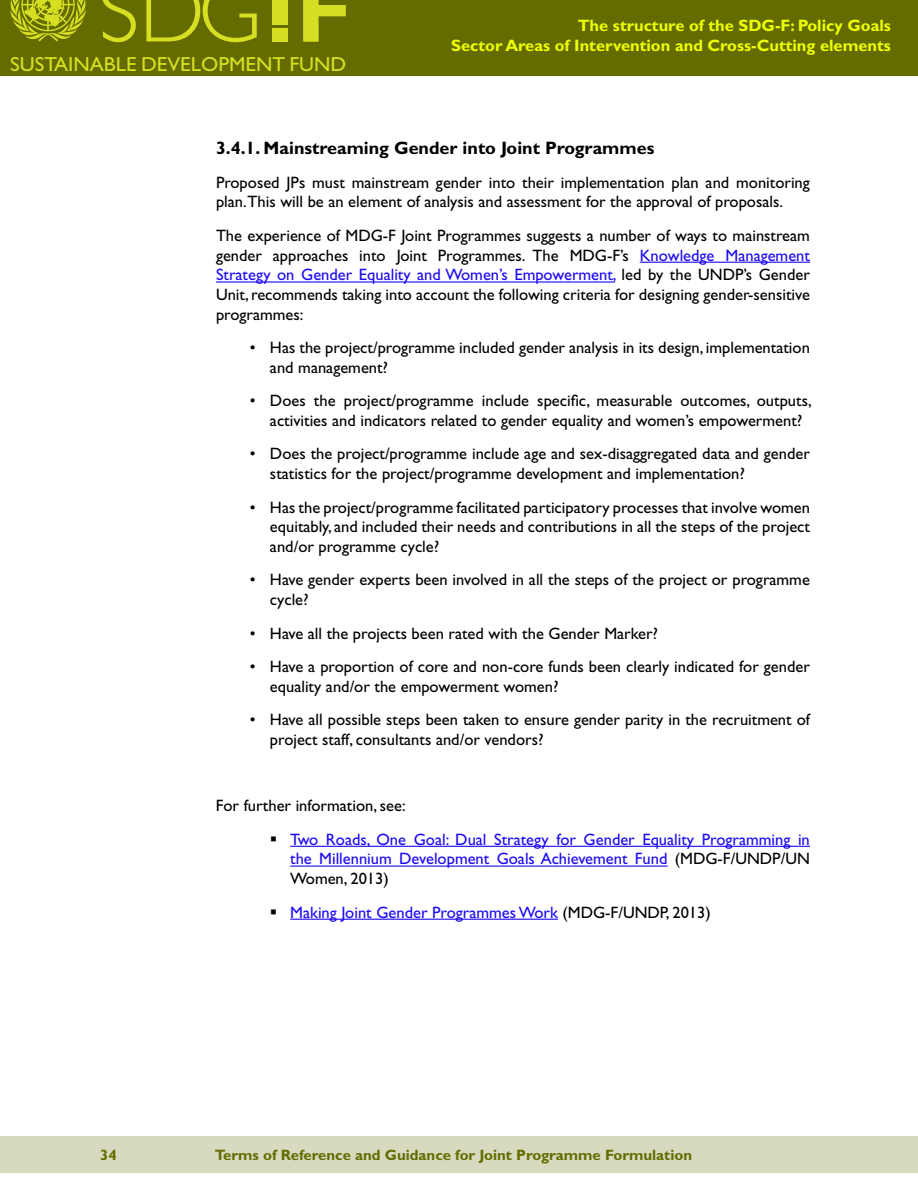
<style>
.page{position:relative;width:918px;height:1188px;background:#fff}
.page>*{position:absolute;margin:0;border:0;box-sizing:border-box;transform-origin:0 0}
.t1{font:300 89.85px "Gill Sans Std";color:#d7df23}
.t2{font:20.4px "Gill Sans Std";color:#d7df23}
.t3{font:700 18px "Gill Sans Std";color:#000}
.t4{font:16.5px/19.8px "Gill Sans Std";color:#000}
.t5{font:16.5px/33.3px "Gill Sans Std";color:#1c0bf5}
.t6{font:700 16.5px/19.8px "Gill Sans Std";color:#edff05;text-align:right}
.t7{font:700 15px "Gill Sans Std";color:#646c00}
.s1{font-weight:700;font-size:90.75px}
.s2{color:#1c0bf5}
.s3{color:#000}
</style>
<div class="page">
<div style="left:0;top:0;width:918px;height:76px;background:#646c00"></div>
<div style="left:0;top:1136px;width:918px;height:37px;background:#d8dabf"></div>
<div style="left:272px;top:0;width:15px;height:25px;background:#d7df23"></div>
<div style="left:272px;top:29px;width:15px;height:13px;background:#d7df23"></div>
<svg style="left:10px;top:0;width:76px;height:42px"></svg>
<hr style="left:640px;top:262px;width:170px;height:1px;background:#1c0bf5">
<hr style="left:216px;top:281px;width:399px;height:2px;background:#1c0bf5">
<hr style="left:290px;top:846px;width:520px;height:1px;background:#1c0bf5">
<hr style="left:290px;top:866px;width:378px;height:1px;background:#1c0bf5">
<hr style="left:290px;top:919px;width:268px;height:1px;background:#1c0bf5">
<p class="t1" style="left:98px;top:-39px;width:254px">SDG <span class="s1">F</span></p>
<p class="t2" style="left:10px;top:53px;width:338px">SUSTAINABLE DEVELOPMENT FUND</p>
<p class="t6" style="left:451px;top:16px;width:441px">The structure of the SDG-F: Policy Goals<br>Sector Areas of Intervention and Cross-Cutting elements</p>
<p class="t3" style="left:216px;top:138px;width:440px">3.4.1. Mainstreaming Gender into Joint Programmes</p>
<p class="t4" style="left:216px;top:172px;width:595px">Proposed JPs must mainstream gender into their implementation plan and monitoring plan.This will be an element of analysis and assessment for the approval of proposals.</p>
<p class="t4" style="left:216px;top:225px;width:596px;text-align:justify">The experience of MDG-F Joint Programmes suggests a number of ways to mainstream gender approaches into Joint Programmes. The MDG-F’s <span class="s2">Knowledge Management Strategy on Gender Equality and Women’s Empowerment,</span> led by the UNDP’s Gender Unit, recommends taking into account the following criteria for designing gender-sensitive programmes:</p>
<p class="t4" style="left:270px;top:338px;width:541px;text-indent:-20px">• Has the project/programme included gender analysis in its design, implementation and management?</p>
<p class="t4" style="left:270px;top:391px;width:543px;text-indent:-20px">• Does the project/programme include specific, measurable outcomes, outputs, activities and indicators related to gender equality and women’s empowerment?</p>
<p class="t4" style="left:270px;top:444px;width:541px;text-indent:-20px">• Does the project/programme include age and sex-disaggregated data and gender statistics for the project/programme development and implementation?</p>
<p class="t4" style="left:270px;top:497px;width:542px;text-align:justify;text-indent:-20px">• Has the project/programme facilitated participatory processes that involve women equitably, and included their needs and contributions in all the steps of the project and/or programme cycle?</p>
<p class="t4" style="left:270px;top:570px;width:541px;text-indent:-20px">• Have gender experts been involved in all the steps of the project or programme cycle?</p>
<p class="t4" style="left:250px;top:623px;width:410px">• Have all the projects been rated with the Gender Marker?</p>
<p class="t4" style="left:270px;top:656px;width:541px;text-indent:-20px">• Have a proportion of core and non-core funds been clearly indicated for gender equality and/or the empowerment women?</p>
<p class="t4" style="left:270px;top:710px;width:542px;text-indent:-20px">• Have all possible steps been taken to ensure gender parity in the recruitment of project staff, consultants and/or vendors?</p>
<p class="t5" style="left:290px;top:789px;width:521px;text-indent:-74px"><span class="s3">For further information, see:<br></span>Two Roads, One Goal: Dual Strategy for Gender Equality Programming in</p>
<p class="t5" style="left:290px;top:849px;width:521px;line-height:19.8px">the Millennium Development Goals Achievement Fund <span class="s3">(MDG-F/UNDP/UN<br>Women, 2013)</span></p>
<p class="t5" style="left:290px;top:895px;width:422px">Making Joint Gender Programmes Work <span class="s3">(MDG-F/UNDP, 2013)</span></p>
<p class="t7" style="left:100px;top:1146px;width:18px">34</p>
<p class="t7" style="left:215px;top:1146px;width:479px">Terms of Reference and Guidance for Joint Programme Formulation</p>
</div>
